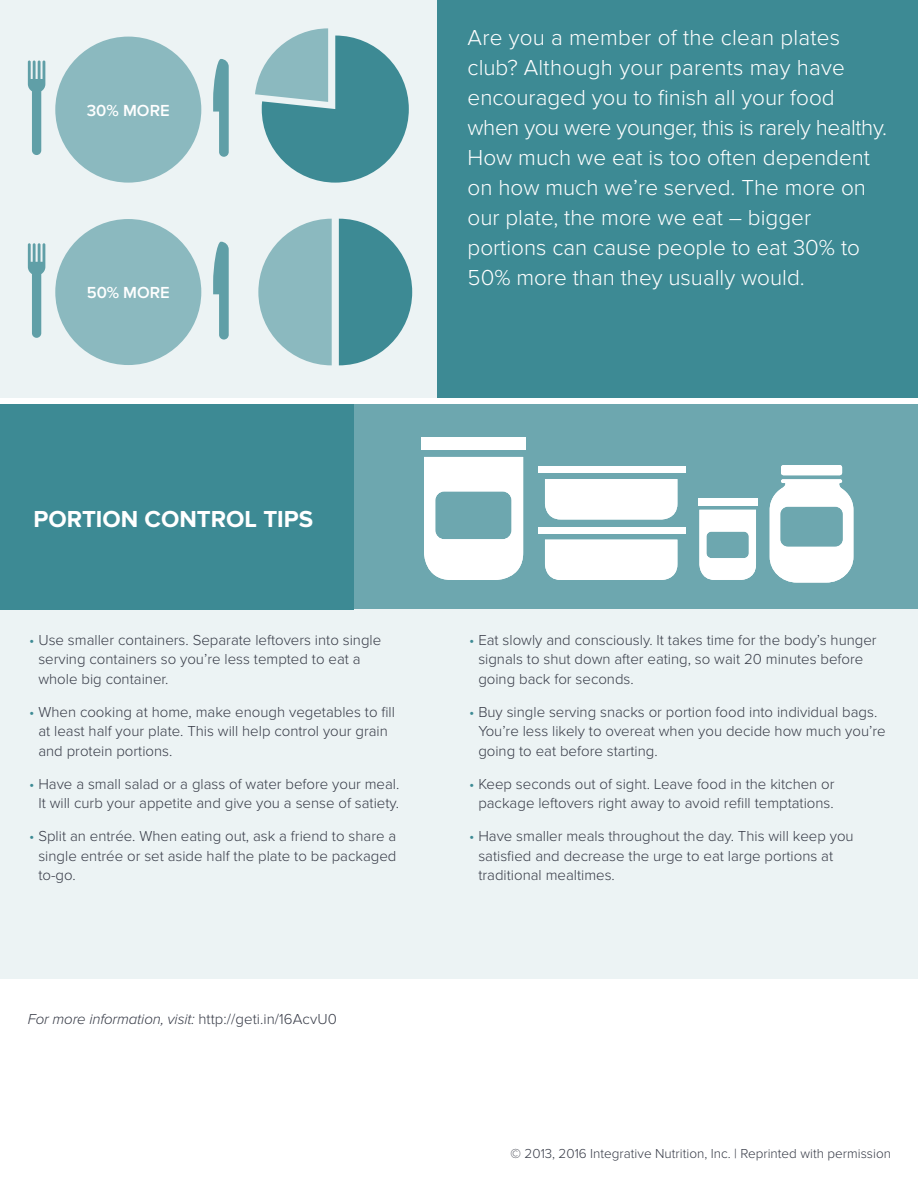
<style>
.page{position:relative;width:918px;height:1188px;background:#fff}
.page>*{position:absolute;margin:0;border:0;box-sizing:border-box;transform-origin:0 0}
.t1{font:700 24px "Proxima Nova";color:#fff}
.t2{font:300 22.5px/30px "Proxima Nova";color:#fff}
.t3{font:600 16.65px "Proxima Nova";color:#fff}
.t4{font:300 15px/19.5px "Proxima Nova";color:#373b47}
.t5{font:italic 300 15px "Proxima Nova";letter-spacing:-.01em;color:#373b47}
.t6{font:300 13.5px "Proxima Nova";color:#373b47}
.s1{color:#3d8a94}
.s2{font-style:normal}
</style>
<div class="page">
<div style="left:0;top:0;width:439px;height:397px;background:#ecf3f4"></div>
<div style="left:0;top:404px;width:918px;height:205px;background:#6da7af"></div>
<div style="left:0;top:609px;width:918px;height:369px;background:#ecf3f4"></div>
<div style="left:0;top:404px;width:353px;height:205px;background:#3d8a94"></div>
<svg style="left:255px;top:28px;width:154px;height:155px"></svg>
<svg style="left:258px;top:219px;width:74px;height:146px"></svg>
<svg style="left:339px;top:219px;width:73px;height:146px"></svg>
<div style="left:437px;top:0;width:481px;height:397px;background:#3d8a94"></div>
<div style="left:55px;top:37px;width:146px;height:146px;background:#8bb9bf;border-radius:50%"></div>
<svg style="left:28px;top:61px;width:17px;height:94px"></svg>
<svg style="left:213px;top:59px;width:16px;height:98px"></svg>
<div style="left:55px;top:219px;width:146px;height:146px;background:#8bb9bf;border-radius:50%"></div>
<svg style="left:28px;top:243px;width:17px;height:95px"></svg>
<svg style="left:213px;top:242px;width:16px;height:98px"></svg>
<div style="left:545px;top:540px;width:132px;height:40px;background:#fff"></div>
<div style="left:538px;top:527px;width:148px;height:7px;background:#fff"></div>
<div style="left:545px;top:479px;width:132px;height:40px;background:#fff"></div>
<div style="left:538px;top:467px;width:148px;height:6px;background:#fff"></div>
<hr style="left:781px;top:479px;width:61px;height:4px;background:#fff;border-radius:2px">
<div style="left:781px;top:465px;width:61px;height:10px;background:#fff;border-radius:3px"></div>
<svg style="left:770px;top:481px;width:83px;height:102px"></svg>
<div style="left:698px;top:499px;width:60px;height:7px;background:#fff"></div>
<svg style="left:699px;top:510px;width:57px;height:70px"></svg>
<div style="left:421px;top:437px;width:105px;height:13px;background:#fff"></div>
<svg style="left:424px;top:457px;width:99px;height:123px"></svg>
<p class="t3" style="left:87px;top:101px;width:85px">30% MORE</p>
<p class="t3" style="left:87px;top:283px;width:85px">50% MORE</p>
<p class="t2" style="left:468px;top:23px;width:421px">Are you a member of the clean plates club? Although your parents may have encouraged you to finish all your food when you were younger, this is rarely healthy.<br>How much we eat is too often dependent on how much we’re served. The more on our plate, the more we eat – bigger portions can cause people to eat 30% to 50% more than they usually would.</p>
<h1 class="t1" style="left:33px;top:505px;width:281px">PORTION CONTROL TIPS</h1>
<p class="t4" style="left:38px;top:630px;width:344px;text-indent:-9px"><span class="s1">•</span> Use smaller containers. Separate leftovers into single serving containers so you’re less tempted to eat a whole big container.</p>
<p class="t4" style="left:38px;top:702px;width:358px;text-indent:-9px"><span class="s1">•</span> When cooking at home, make enough vegetables to fill at least half your plate. This will help control your grain and protein portions.</p>
<p class="t4" style="left:29px;top:774px;width:372px;text-align:center"><span class="s1">•</span> Have a small salad or a glass of water before your meal.<br>It will curb your appetite and give you a sense of satiety.</p>
<p class="t4" style="left:38px;top:827px;width:360px;text-align:justify;text-indent:-9px"><span class="s1">•</span> Split an entrée. When eating out, ask a friend to share a single entrée or set aside half the plate to be packaged to-go.</p>
<p class="t5" style="left:28px;top:1011px;width:311px">For more information, visit: <span class="s2">http://geti.in/16AcvU0</span></p>
<p class="t4" style="left:478px;top:630px;width:400px;text-indent:-9px"><span class="s1">•</span> Eat slowly and consciously. It takes time for the body’s hunger signals to shut down after eating, so wait 20 minutes before going back for seconds.</p>
<p class="t4" style="left:478px;top:702px;width:409px;text-indent:-9px"><span class="s1">•</span> Buy single serving snacks or portion food into individual bags.<br>You’re less likely to overeat when you decide how much you’re going to eat before starting.</p>
<p class="t4" style="left:469px;top:774px;width:367px;text-align:center"><span class="s1">•</span> Keep seconds out of sight. Leave food in the kitchen or package leftovers right away to avoid refill temptations.</p>
<p class="t4" style="left:478px;top:827px;width:377px;text-indent:-9px"><span class="s1">•</span> Have smaller meals throughout the day. This will keep you satisfied and decrease the urge to eat large portions at traditional mealtimes.</p>
<p class="t6" style="left:511px;top:1146px;width:382px">© 2013, 2016 Integrative Nutrition, Inc. | Reprinted with permission</p>
</div>
